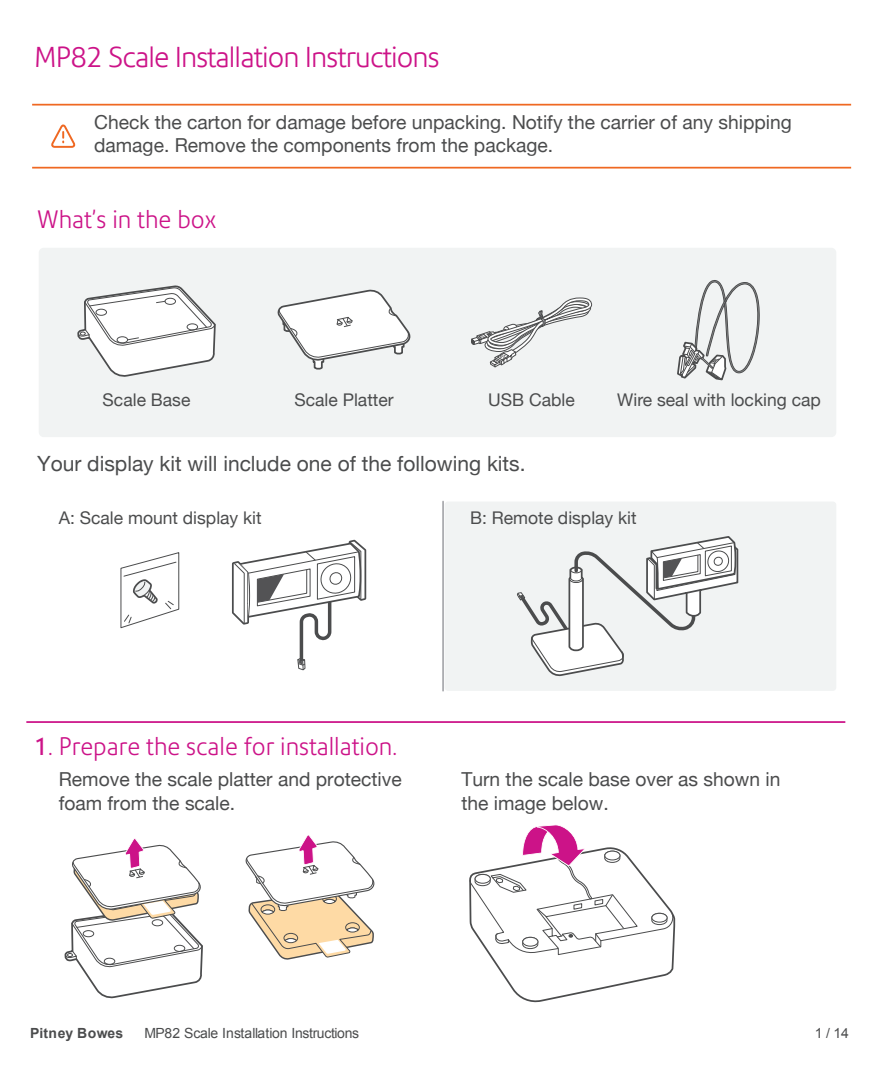
<style>
.page{position:relative;width:882px;height:1071px;background:#fff}
.page>*{position:absolute;margin:0;border:0;box-sizing:border-box;transform-origin:0 0}
.t1{font:300 28px "Precision Sans W";letter-spacing:-.03em;color:#cc1388}
.t2{font:300 24.5px "Precision Sans";color:#cc1388;scale:.96 1}
.t3{font:21px "Helvetica Neue";color:#4b4c4d}
.t4{font:19.25px/23.1px "Helvetica Neue";color:#4b4c4d}
.t5{font:17.5px "Helvetica Neue";color:#4b4c4d}
.t6{font:14px "Arial";letter-spacing:-.025em;color:#4b4c4d}
.t7{font:700 14px "Arial";letter-spacing:.005em;color:#4b4c4d}
.s1{font-weight:400}
</style>
<div class="page">
<div style="left:445px;top:502px;width:391px;height:189px;background:#f1f3f3;border-radius:4px"></div>
<div style="left:39px;top:248px;width:797px;height:189px;background:#f1f3f3;border-radius:5px"></div>
<hr style="left:442px;top:502px;width:2px;height:189px;background:#a9aaae">
<hr style="left:32px;top:167px;width:819px;height:2px;background:#ef6822">
<hr style="left:32px;top:104px;width:819px;height:2px;background:#ef6822">
<svg style="left:51px;top:124px;width:25px;height:24px"></svg>
<hr style="left:26px;top:721px;width:819px;height:2px;background:#cc1388">
<svg style="left:277px;top:290px;width:134px;height:80px"></svg>
<svg style="left:77px;top:285px;width:139px;height:92px"></svg>
<svg style="left:232px;top:540px;width:134px;height:131px"></svg>
<svg style="left:517px;top:536px;width:222px;height:140px"></svg>
<svg style="left:677px;top:280px;width:83px;height:101px"></svg>
<svg style="left:120px;top:552px;width:60px;height:77px"></svg>
<svg style="left:471px;top:297px;width:121px;height:71px"></svg>
<svg style="left:64px;top:838px;width:139px;height:161px"></svg>
<svg style="left:245px;top:835px;width:130px;height:125px"></svg>
<svg style="left:469px;top:825px;width:207px;height:178px"></svg>
<h1 class="t1" style="left:34px;top:41px;width:407px">MP82 Scale Installation Instructions</h1>
<p class="t4" style="left:94px;top:112px;width:699px">Check the carton for damage before unpacking. Notify the carrier of any shipping damage. Remove the components from the package.</p>
<p class="t2" style="left:37px;top:205px;width:188px">What’s in the box</p>
<p class="t5" style="left:103px;top:387px;width:89px">Scale Base</p>
<p class="t5" style="left:294px;top:387px;width:101px">Scale Platter</p>
<p class="t5" style="left:488px;top:387px;width:88px">USB Cable</p>
<p class="t5" style="left:617px;top:387px;width:205px">Wire seal with locking cap</p>
<p class="t3" style="left:37px;top:449px;width:490px">Your display kit will include one of the following kits.</p>
<p class="t5" style="left:59px;top:505px;width:204px">A: Scale mount display kit</p>
<p class="t5" style="left:470px;top:505px;width:168px">B: Remote display kit</p>
<p class="t2" style="left:34px;top:731px;width:380px"><span class="s1">1</span>. Prepare the scale for installation.</p>
<p class="t4" style="left:59px;top:769px;width:344px">Remove the scale platter and protective foam from the scale.</p>
<p class="t4" style="left:461px;top:769px;width:321px">Turn the scale base over as shown in the image below.</p>
<p class="t7" style="left:30px;top:1024px;width:94px">Pitney Bowes</p>
<p class="t6" style="left:144px;top:1024px;width:216px">MP82 Scale Installation Instructions</p>
<p class="t6" style="left:815px;top:1024px;width:36px">1 / 14</p>
</div>
